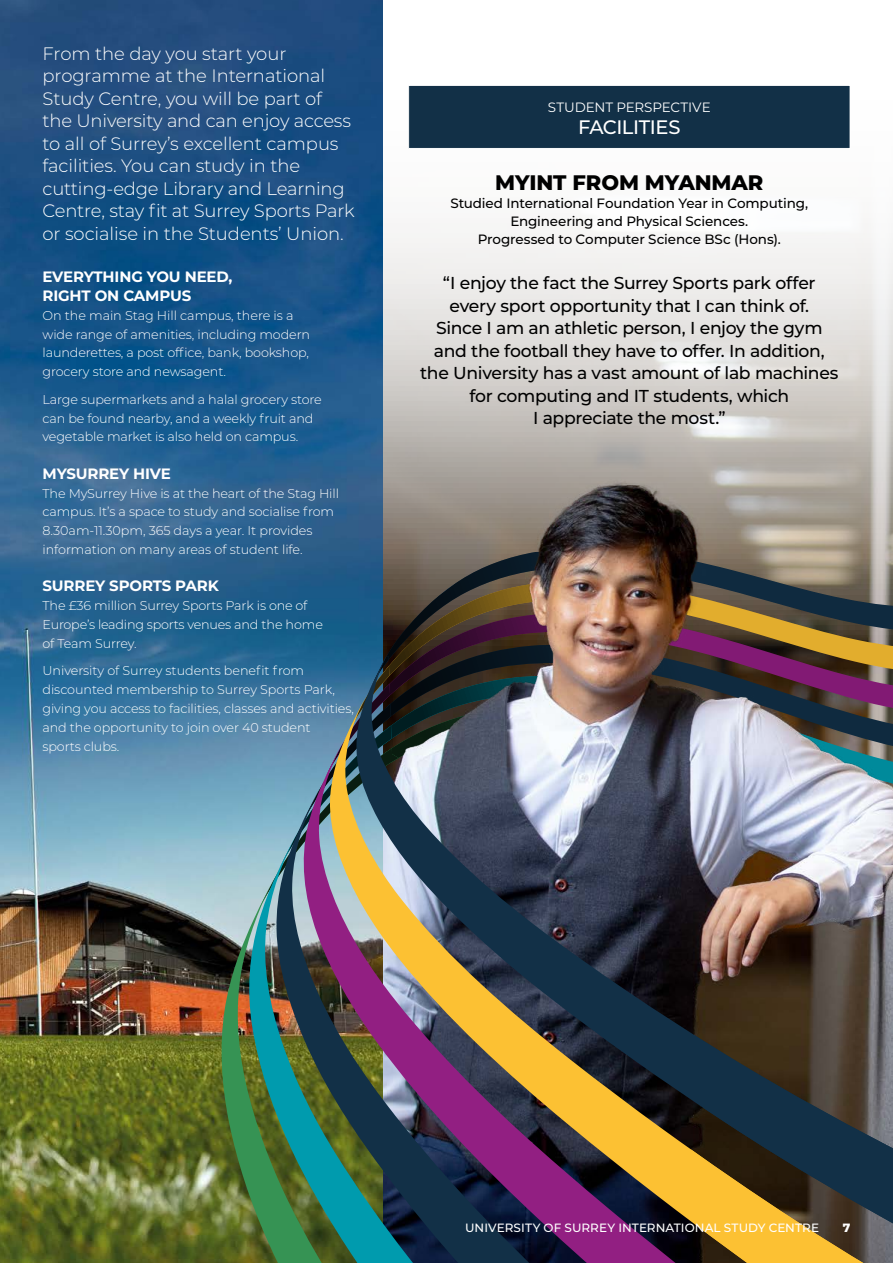
<style>
.page{position:relative;width:893px;height:1263px;background:#fff}
.page>*{position:absolute;margin:0;border:0;box-sizing:border-box;transform-origin:0 0}
.t1{font:800 21px "Montserrat";letter-spacing:-.005em;color:#000}
.t2{font:500 19.5px "Montserrat";letter-spacing:-.025em;color:#fff}
.t3{font:300 18px/22.5px "Montserrat";letter-spacing:-.005em;color:#fff}
.t4{font:500 17.25px/22.5px "Montserrat";letter-spacing:-.02em;color:#000;text-align:center}
.t5{font:700 15px/18.8px "Montserrat";letter-spacing:-.01em;color:#fff}
.t6{font:500 13.5px/18px "Montserrat";letter-spacing:-.01em;color:#000;text-align:center}
.t7{font:13.5px "Montserrat";letter-spacing:-.005em;color:#fff}
.t8{font:300 12.75px/18.8px "Montserrat";letter-spacing:-.01em;color:#fff}
.t9{font:500 12px "Montserrat";letter-spacing:.005em;color:#fff}
.t10{font:800 12px "Montserrat";color:#fff}
</style>
<div class="page">
<img style="left:383px;top:409px;width:510px;height:247px">
<img style="left:0;top:0;width:383px;height:1263px">
<div style="left:409px;top:85px;width:441px;height:63px;background:#123047"></div>
<div style="left:408px;top:85px;width:442px;height:64px;border:1px solid #fff"></div>
<svg style="left:257px;top:656px;width:98px;height:176px;background:#648a9d"></svg>
<img style="left:219px;top:877px;width:136px;height:386px">
<img style="left:355px;top:656px;width:538px;height:607px">
<p class="t3" style="left:43px;top:42px;width:314px">From the day you start your programme at the International Study Centre, you will be part of the University and can enjoy access to all of Surrey’s excellent campus facilities. You can study in the cutting-edge Library and Learning Centre, stay fit at Surrey Sports Park or socialise in the Students’ Union.</p>
<p class="t5" style="left:43px;top:267px;width:191px">EVERYTHING YOU NEED,<br>RIGHT ON CAMPUS</p>
<p class="t8" style="left:43px;top:306px;width:269px">On the main Stag Hill campus, there is a wide range of amenities, including modern launderettes, a post office, bank, bookshop, grocery store and newsagent.</p>
<p class="t8" style="left:43px;top:390px;width:281px">Large supermarkets and a halal grocery store can be found nearby, and a weekly fruit and vegetable market is also held on campus.</p>
<p class="t5" style="left:43px;top:463px;width:130px">MYSURREY HIVE</p>
<p class="t8" style="left:43px;top:483px;width:298px">The MySurrey Hive is at the heart of the Stag Hill campus. It’s a space to study and socialise from 8.30am-11.30pm, 365 days a year. It provides information on many areas of student life.</p>
<p class="t5" style="left:43px;top:576px;width:178px">SURREY SPORTS PARK</p>
<p class="t8" style="left:43px;top:596px;width:282px">The £36 million Surrey Sports Park is one of<br>Europe’s leading sports venues and the home of Team Surrey.</p>
<p class="t8" style="left:43px;top:661px;width:313px">University of Surrey students benefit from discounted membership to Surrey Sports Park, giving you access to facilities, classes and activities, and the opportunity to join over 40 student<br>sports clubs.</p>
<p class="t7" style="left:548px;top:98px;width:164px">STUDENT PERSPECTIVE</p>
<h2 class="t2" style="left:578px;top:114px;width:104px">FACILITIES</h2>
<h1 class="t1" style="left:495px;top:168px;width:270px">MYINT FROM MYANMAR</h1>
<p class="t6" style="left:450px;top:194px;width:359px">Studied International Foundation Year in Computing,<br>Engineering and Physical Sciences.<br>Progressed to Computer Science BSc (Hons).</p>
<p class="t4" style="left:420px;top:271px;width:420px">“I enjoy the fact the Surrey Sports park offer every sport opportunity that I can think of.<br>Since I am an athletic person, I enjoy the gym and the football they have to offer. In addition, the University has a vast amount of lab machines for computing and IT students, which<br>I appreciate the most.”</p>
<p class="t9" style="left:465px;top:1219px;width:355px">UNIVERSITY OF SURREY INTERNATIONAL STUDY CENTRE</p>
<p class="t10" style="left:843px;top:1219px;width:9px">7</p>
</div>
